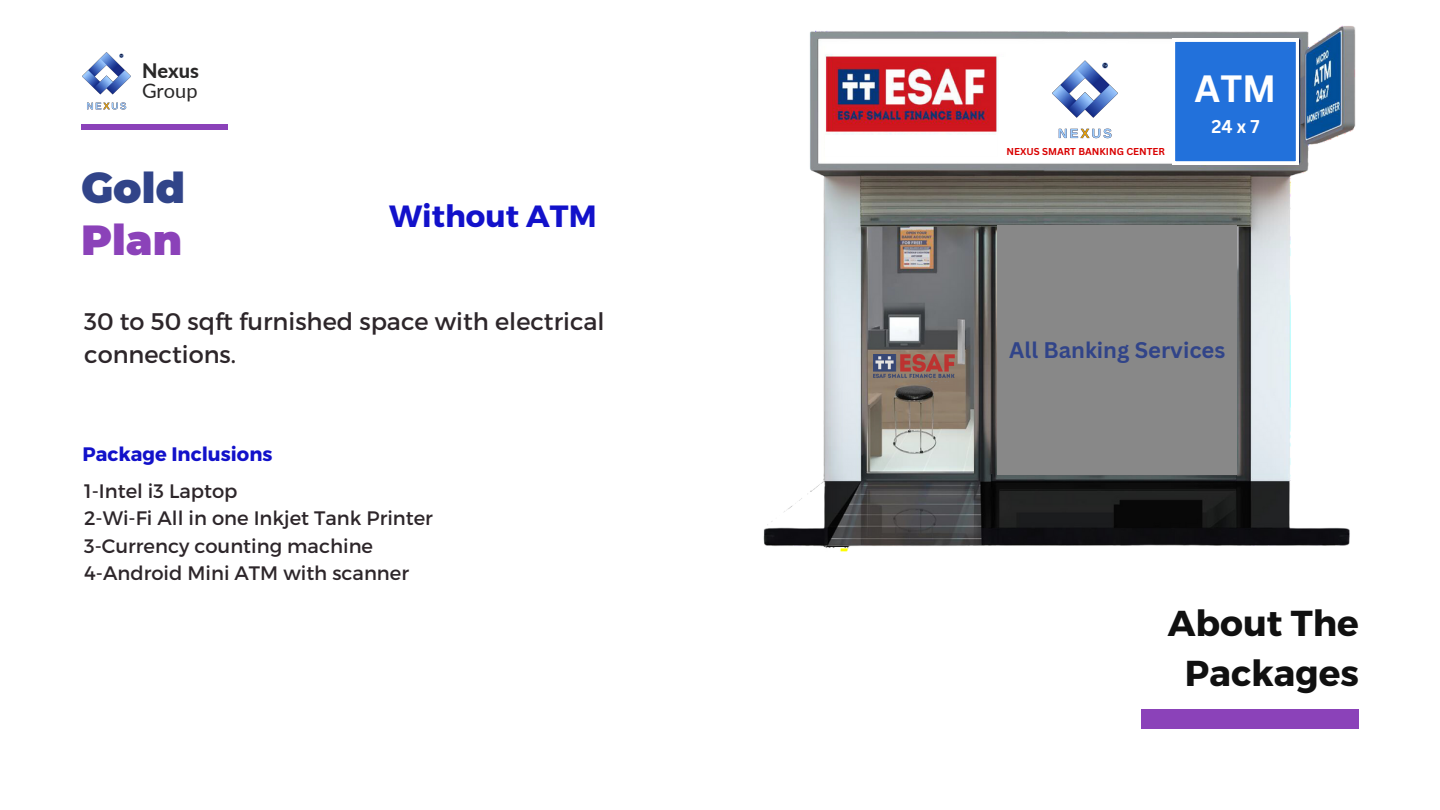
<style>
.page{position:relative;width:1440px;height:810px;background:#fff}
.page>*{position:absolute;margin:0;border:0;box-sizing:border-box;transform-origin:0 0}
.t1{font:900 42px "Montserrat";color:#314489}
.t2{font:900 42px "Montserrat";color:#8b42b9}
.t3{font:700 37px "Canva Sans";color:#fff}
.t4{font:700 36px/50.2px "Montserrat";color:#101010;text-align:center}
.t5{font:700 30.7px "Montserrat";color:#1211ca}
.t6{font:24px/33px "Montserrat";color:#2d262a}
.t7{font:700 22px "Canva Sans";color:#314489}
.t8{font:800 20px "Lato";color:#292828}
.t9{font:20px "Lato";color:#292828}
.t10{font:19.5px/27.2px "Montserrat";color:#2d262a}
.t11{font:700 19.5px "Montserrat";color:#1211ca}
.t12{font:700 18px "Canva Sans";color:#fff}
.t13{font:700 9.7px "Canva Sans";color:#d90001}
</style>
<div class="page">
<div style="left:1142px;top:710px;width:217px;height:19px;background:#8b42b9"></div>
<div style="left:81px;top:124px;width:146px;height:5px;background:#8b42b9"></div>
<img style="left:82px;top:52px;width:48px;height:58px">
<img style="left:763px;top:25px;width:593px;height:527px">
<div style="left:999px;top:57px;width:170px;height:76px;background:#fff"></div>
<svg style="left:1172px;top:39px;width:126px;height:125px;background:#327bdd"></svg>
<img style="left:1053px;top:60px;width:64px;height:80px">
<img style="left:873px;top:355px;width:82px;height:27px">
<div style="left:826px;top:136px;width:171px;height:20px;background:#fff"></div>
<div style="left:998px;top:225px;width:239px;height:249px;background:#888"></div>
<p class="t8" style="left:142px;top:58px;width:58px">Nexus</p>
<p class="t9" style="left:142px;top:79px;width:57px">Group</p>
<h2 class="t3" style="left:1195px;top:62px;width:83px">ATM</h2>
<p class="t12" style="left:1211px;top:114px;width:50px">24x7</p>
<p class="t13" style="left:1006px;top:145px;width:160px">NEXUS SMART BANKING CENTER</p>
<h1 class="t1" style="left:81px;top:163px;width:106px">Gold</h1>
<h1 class="t2" style="left:81px;top:214px;width:103px">Plan</h1>
<h3 class="t5" style="left:389px;top:196px;width:209px">Without ATM</h3>
<p class="t6" style="left:84px;top:304px;width:522px">30 to 50 sqft furnished space with electrical connections.</p>
<p class="t11" style="left:82px;top:441px;width:192px">Package Inclusions</p>
<p class="t10" style="left:84px;top:477px;width:350px">1-Intel i3 Laptop<br>2-Wi-Fi All in one Inkjet Tank Printer<br>3-Currency counting machine<br>4-Android Mini ATM with scanner</p>
<p class="t7" style="left:1009px;top:334px;width:218px">All Banking Services</p>
<h3 class="t4" style="left:1168px;top:596px;width:193px">About The<br>Packages</h3>
</div>
